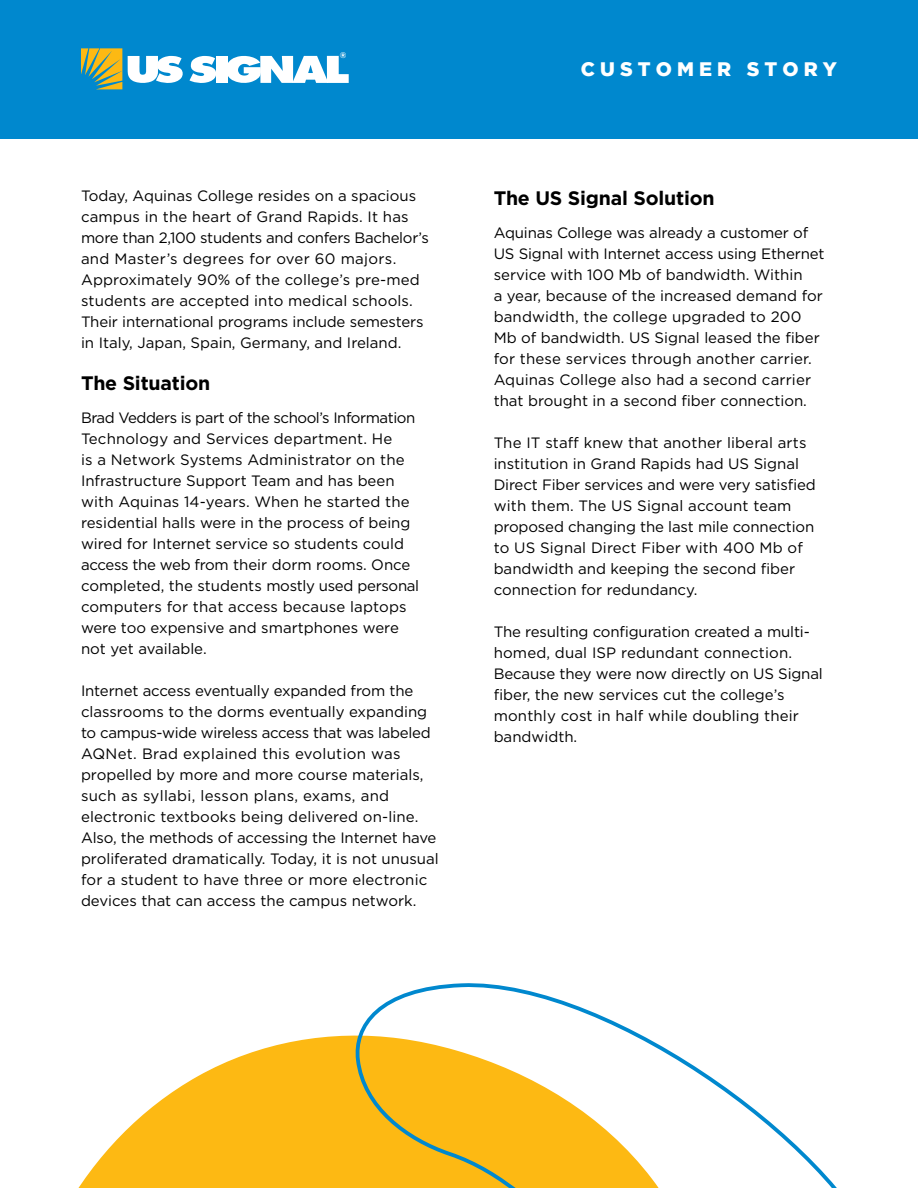
<style>
.page{position:relative;width:918px;height:1188px;background:#fff}
.page>*{position:absolute;margin:0;border:0;box-sizing:border-box;transform-origin:0 0}
.t1{font:700 19.5px "Gotham";letter-spacing:-.01em;color:#000}
.t2{font:900 19.5px "Gotham";letter-spacing:.26em;color:#fff}
.t3{font:15px/21px "Gotham";color:#000}
.t4{font:900 8.1px "Gotham";color:#fff}
</style>
<div class="page">
<div style="left:0;top:0;width:918px;height:138px;background:#0088ce"></div>
<svg style="left:81px;top:48px;width:41px;height:41px"></svg>
<svg style="left:128px;top:56px;width:55px;height:27px"></svg>
<svg style="left:189px;top:56px;width:27px;height:27px"></svg>
<div style="left:216px;top:56px;width:11px;height:27px;background:#fff"></div>
<svg style="left:227px;top:55px;width:122px;height:28px"></svg>
<svg style="left:78px;top:1035px;width:276px;height:153px;fill:#fdb913"></svg>
<svg style="left:354px;top:983px;width:483px;height:205px"></svg>
<p class="t4" style="left:340px;top:51px;width:8px">®</p>
<p class="t3" style="left:81px;top:185px;width:350px">Today, Aquinas College resides on a spacious campus in the heart of Grand Rapids. It has more than 2,100 students and confers Bachelor’s and Master’s degrees for over 60 majors.<br>Approximately 90% of the college’s pre-med students are accepted into medical schools.<br>Their international programs include semesters in Italy, Japan, Spain, Germany, and Ireland.</p>
<h1 class="t1" style="left:81px;top:370px;width:131px">The Situation</h1>
<p class="t3" style="left:81px;top:407px;width:340px">Brad Vedders is part of the school’s Information Technology and Services department. He<br>is a Network Systems Administrator on the Infrastructure Support Team and has been with Aquinas 14-years. When he started the residential halls were in the process of being wired for Internet service so students could access the web from their dorm rooms. Once completed, the students mostly used personal computers for that access because laptops were too expensive and smartphones were not yet available.</p>
<p class="t3" style="left:81px;top:680px;width:359px">Internet access eventually expanded from the classrooms to the dorms eventually expanding to campus-wide wireless access that was labeled AQNet. Brad explained this evolution was propelled by more and more course materials, such as syllabi, lesson plans, exams, and electronic textbooks being delivered on-line.<br>Also, the methods of accessing the Internet have proliferated dramatically. Today, it is not unusual for a student to have three or more electronic devices that can access the campus network.</p>
<h1 class="t2" style="left:581px;top:58px;width:257px">CUSTOMER STORY</h1>
<h1 class="t1" style="left:494px;top:185px;width:222px">The US Signal Solution</h1>
<p class="t3" style="left:494px;top:221px;width:332px">Aquinas College was already a customer of US Signal with Internet access using Ethernet service with 100 Mb of bandwidth. Within<br>a year, because of the increased demand for bandwidth, the college upgraded to 200<br>Mb of bandwidth. US Signal leased the fiber for these services through another carrier.<br>Aquinas College also had a second carrier that brought in a second fiber connection.</p>
<p class="t3" style="left:494px;top:431px;width:324px">The IT staff knew that another liberal arts institution in Grand Rapids had US Signal Direct Fiber services and were very satisfied with them. The US Signal account team proposed changing the last mile connection to US Signal Direct Fiber with 400 Mb of bandwidth and keeping the second fiber connection for redundancy.</p>
<p class="t3" style="left:494px;top:620px;width:331px">The resulting configuration created a multi&shy;homed, dual ISP redundant connection.<br>Because they were now directly on US Signal fiber, the new services cut the college’s monthly cost in half while doubling their bandwidth.</p>
</div>
